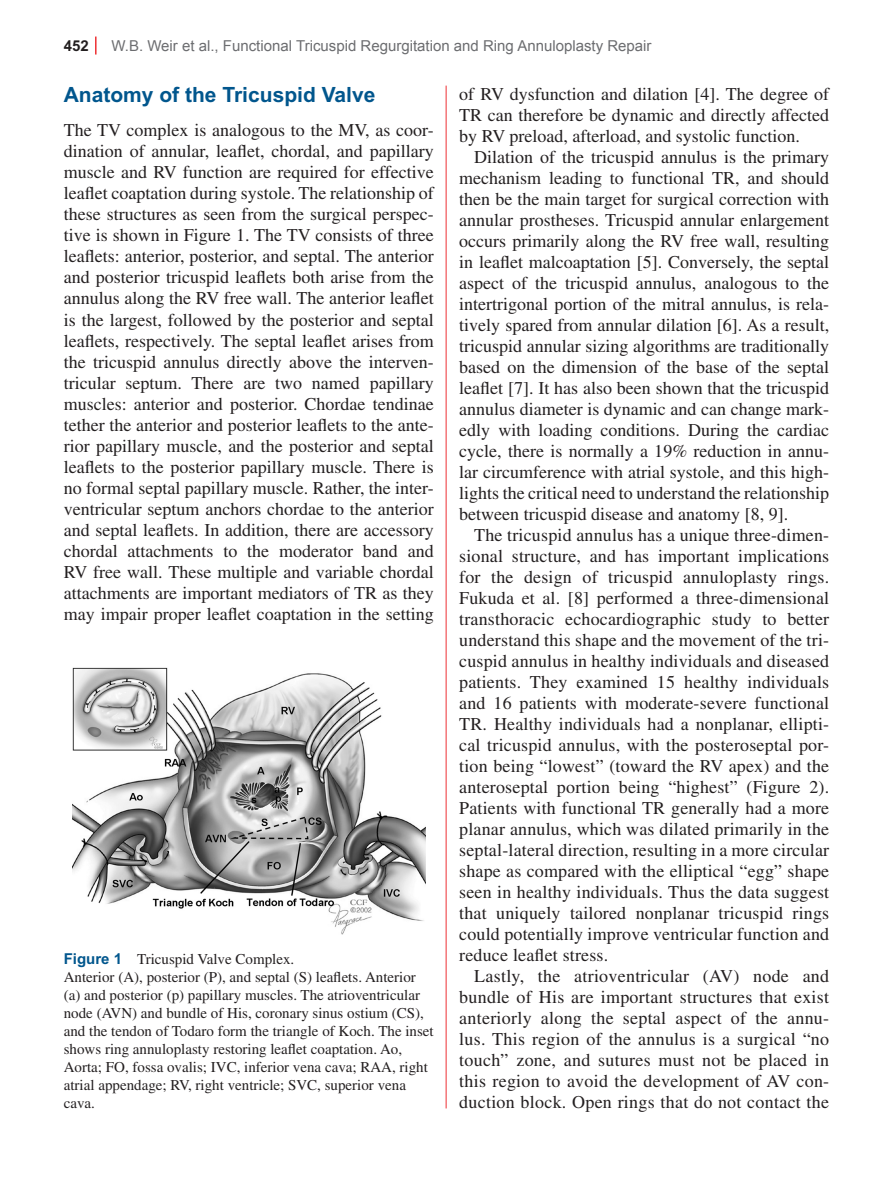
<style>
.page{position:relative;width:893px;height:1191px;background:#fff}
.page>*{position:absolute;margin:0;border:0;box-sizing:border-box;transform-origin:0 0}
.t1{font:700 21px "Arial";color:#01568d}
.t2{font:18px/21px "Times";color:#231f20;text-align:justify}
.t3{font:15px/18px "Times";color:#231f20}
.t4{font:15px "Arial";color:#6c6d70}
.t5{font:700 15px "Arial";color:#231f20}
.s1{font-family:"Arial";font-weight:700;color:#01568d}
</style>
<div class="page">
<hr style="left:446px;top:86px;width:1px;height:1022px;background:#ee3034">
<svg style="left:95px;top:37px;width:2px;height:18px"></svg>
<img style="left:72px;top:667px;width:353px;height:267px">
<p class="t5" style="left:64px;top:37px;width:27px">452</p>
<p class="t4" style="left:112px;top:36px;width:541px">W.B. Weir et al., Functional Tricuspid Regurgitation and Ring Annuloplasty Repair</p>
<p class="t1" style="left:64px;top:83px;width:313px">Anatomy of the Tricuspid Valve</p>
<p class="t2" style="left:64px;top:120px;width:371px">The TV complex is analogous to the MV, as coor&shy;dination of annular, leaflet, chordal, and papillary muscle and RV function are required for effective leaflet coaptation during systole. The relationship of these structures as seen from the surgical perspec&shy;tive is shown in Figure 1. The TV consists of three leaflets: anterior, posterior, and septal. The anterior and posterior tricuspid leaflets both arise from the annulus along the RV free wall. The anterior leaflet is the largest, followed by the posterior and septal leaflets, respectively. The septal leaflet arises from the tricuspid annulus directly above the interven&shy;tricular septum. There are two named papillary muscles: anterior and posterior. Chordae tendinae tether the anterior and posterior leaflets to the ante&shy;rior papillary muscle, and the posterior and septal leaflets to the posterior papillary muscle. There is no formal septal papillary muscle. Rather, the inter&shy;ventricular septum anchors chordae to the anterior and septal leaflets. In addition, there are accessory chordal attachments to the moderator band and RV free wall. These multiple and variable chordal attachments are important mediators of TR as they may impair proper leaflet coaptation in the setting</p>
<p class="t2" style="left:459px;top:83px;width:371px">of RV dysfunction and dilation [4]. The degree of TR can therefore be dynamic and directly affected by RV preload, afterload, and systolic function.</p>
<p class="t2" style="left:459px;top:146px;width:371px;text-indent:15px">Dilation of the tricuspid annulus is the primary mechanism leading to functional TR, and should then be the main target for surgical correction with annular prostheses. Tricuspid annular enlargement occurs primarily along the RV free wall, resulting in leaflet malcoaptation [5]. Conversely, the septal aspect of the tricuspid annulus, analogous to the intertrigonal portion of the mitral annulus, is rela&shy;tively spared from annular dilation [6]. As a result, tricuspid annular sizing algorithms are traditionally based on the dimension of the base of the septal leaflet [7]. It has also been shown that the tricuspid annulus diameter is dynamic and can change mark&shy;edly with loading conditions. During the cardiac cycle, there is normally a 19% reduction in annu&shy;lar circumference with atrial systole, and this high&shy;lights the critical need to understand the relationship between tricuspid disease and anatomy [8, 9].</p>
<p class="t2" style="left:459px;top:524px;width:371px;text-indent:15px">The tricuspid annulus has a unique three-dimen&shy;sional structure, and has important implications for the design of tricuspid annuloplasty rings.<br>Fukuda et al. [8] performed a three-dimensional transthoracic echocardiographic study to better understand this shape and the movement of the tri&shy;cuspid annulus in healthy individuals and diseased patients. They examined 15 healthy individuals and 16 patients with moderate-severe functional TR. Healthy individuals had a nonplanar, ellipti&shy;cal tricuspid annulus, with the posteroseptal por&shy;tion being “lowest” (toward the RV apex) and the anteroseptal portion being “highest” (Figure 2).<br>Patients with functional TR generally had a more planar annulus, which was dilated primarily in the septal-lateral direction, resulting in a more circular shape as compared with the elliptical “egg” shape seen in healthy individuals. Thus the data suggest that uniquely tailored nonplanar tricuspid rings could potentially improve ventricular function and reduce leaflet stress.</p>
<p class="t2" style="left:459px;top:965px;width:371px;text-indent:15px">Lastly, the atrioventricular (AV) node and bundle of His are important structures that exist anteriorly along the septal aspect of the annu&shy;lus. This region of the annulus is a surgical “no touch” zone, and sutures must not be placed in this region to avoid the development of AV con&shy;duction block. Open rings that do not contact the</p>
<p class="t3" style="left:64px;top:950px;width:371px"><span class="s1">Figure 1</span> Tricuspid Valve Complex.<br>Anterior (A), posterior (P), and septal (S) leaflets. Anterior (a) and posterior (p) papillary muscles. The atrioventricular node (AVN) and bundle of His, coronary sinus ostium (CS), and the tendon of Todaro form the triangle of Koch. The inset shows ring annuloplasty restoring leaflet coaptation. Ao, Aorta; FO, fossa ovalis; IVC, inferior vena cava; RAA, right atrial appendage; RV, right ventricle; SVC, superior vena cava.</p>
</div>
